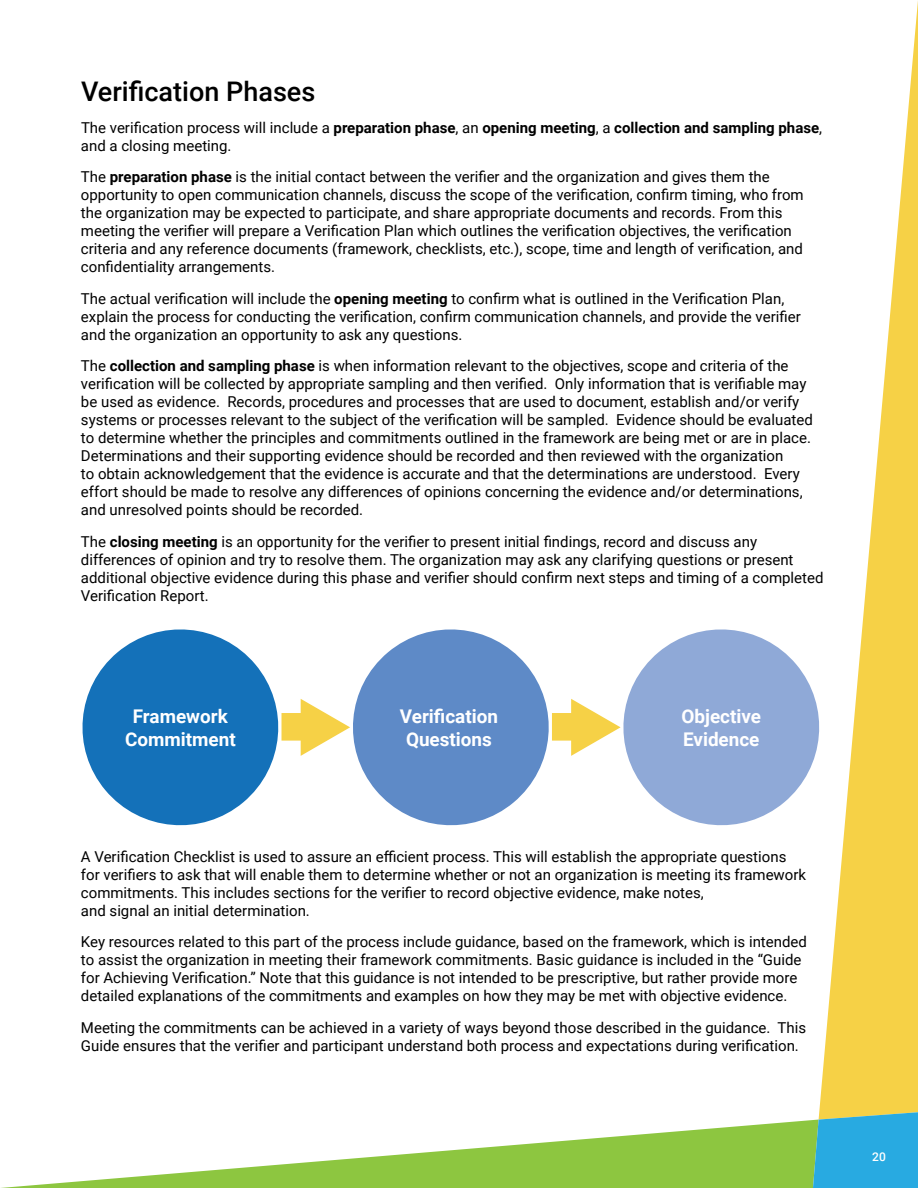
<style>
.page{position:relative;width:918px;height:1188px;background:#fff}
.page>*{position:absolute;margin:0;border:0;box-sizing:border-box;transform-origin:0 0}
.t1{font:500 27px "Roboto";color:#000}
.t2{font:700 18.9px/22.6px "Roboto";color:#fff;text-align:center}
.t3{font:15px/18px "Roboto";color:#000}
.t4{font:500 12px "Roboto";color:#fff}
.s1{font-weight:700}
</style>
<div class="page">
<svg style="left:1px;top:1120px;width:812px;height:68px"></svg>
<svg style="left:819px;top:1px;width:99px;height:1111px;fill:#f6d146"></svg>
<svg style="left:813px;top:1112px;width:105px;height:76px;background:#35add6"></svg>
<svg style="left:82px;top:629px;width:200px;height:197px;fill:#1471b9"></svg>
<svg style="left:353px;top:629px;width:196px;height:197px;fill:#5e8ac7"></svg>
<svg style="left:623px;top:618px;width:208px;height:219px;fill:#8fa9d7"></svg>
<div style="left:282px;top:713px;width:27px;height:28px;background:#f6d146"></div>
<svg style="left:301px;top:699px;width:49px;height:57px"></svg>
<div style="left:552px;top:713px;width:27px;height:28px;background:#f6d146"></div>
<svg style="left:571px;top:699px;width:50px;height:57px"></svg>
<h1 class="t1" style="left:81px;top:73px;width:236px">Verification Phases</h1>
<p class="t3" style="left:81px;top:118px;width:743px">The verification process will include a <span class="s1">preparation phase</span>, an <span class="s1">opening meeting</span>, a <span class="s1">collection and sampling phase</span>, and a closing meeting.</p>
<p class="t3" style="left:81px;top:167px;width:724px">The <span class="s1">preparation phase</span> is the initial contact between the verifier and the organization and gives them the opportunity to open communication channels, discuss the scope of the verification, confirm timing, who from the organization may be expected to participate, and share appropriate documents and records. From this meeting the verifier will prepare a Verification Plan which outlines the verification objectives, the verification criteria and any reference documents (framework, checklists, etc.), scope, time and length of verification, and confidentiality arrangements.</p>
<p class="t3" style="left:81px;top:289px;width:721px">The actual verification will include the <span class="s1">opening meeting</span> to confirm what is outlined in the Verification Plan, explain the process for conducting the verification, confirm communication channels, and provide the verifier and the organization an opportunity to ask any questions.</p>
<p class="t3" style="left:81px;top:356px;width:733px">The <span class="s1">collection and sampling phase</span> is when information relevant to the objectives, scope and criteria of the verification will be collected by appropriate sampling and then verified. Only information that is verifiable may be used as evidence. Records, procedures and processes that are used to document, establish and/or verify systems or processes relevant to the subject of the verification will be sampled. Evidence should be evaluated to determine whether the principles and commitments outlined in the framework are being met or are in place.<br>Determinations and their supporting evidence should be recorded and then reviewed with the organization<br>to obtain acknowledgement that the evidence is accurate and that the determinations are understood. Every effort should be made to resolve any differences of opinions concerning the evidence and/or determinations, and unresolved points should be recorded.</p>
<p class="t3" style="left:81px;top:532px;width:744px">The <span class="s1">closing meeting</span> is an opportunity for the verifier to present initial findings, record and discuss any differences of opinion and try to resolve them. The organization may ask any clarifying questions or present additional objective evidence during this phase and verifier should confirm next steps and timing of a completed Verification Report.</p>
<p class="t2" style="left:125px;top:704px;width:112px">Framework<br>Commitment</p>
<p class="t2" style="left:400px;top:704px;width:100px">Verification<br>Questions</p>
<p class="t2" style="left:681px;top:704px;width:81px;text-align:left">Objective<br>Evidence</p>
<p class="t3" style="left:81px;top:847px;width:727px">A Verification Checklist is used to assure an efficient process. This will establish the appropriate questions for verifiers to ask that will enable them to determine whether or not an organization is meeting its framework commitments. This includes sections for the verifier to record objective evidence, make notes,<br>and signal an initial determination.</p>
<p class="t3" style="left:81px;top:932px;width:727px">Key resources related to this part of the process include guidance, based on the framework, which is intended to assist the organization in meeting their framework commitments. Basic guidance is included in the “Guide for Achieving Verification.” Note that this guidance is not intended to be prescriptive, but rather provide more detailed explanations of the commitments and examples on how they may be met with objective evidence.</p>
<p class="t3" style="left:81px;top:1018px;width:727px">Meeting the commitments can be achieved in a variety of ways beyond those described in the guidance. This<br>Guide ensures that the verifier and participant understand both process and expectations during verification.</p>
<p class="t4" style="left:872px;top:1149px;width:15px">20</p>
</div>
